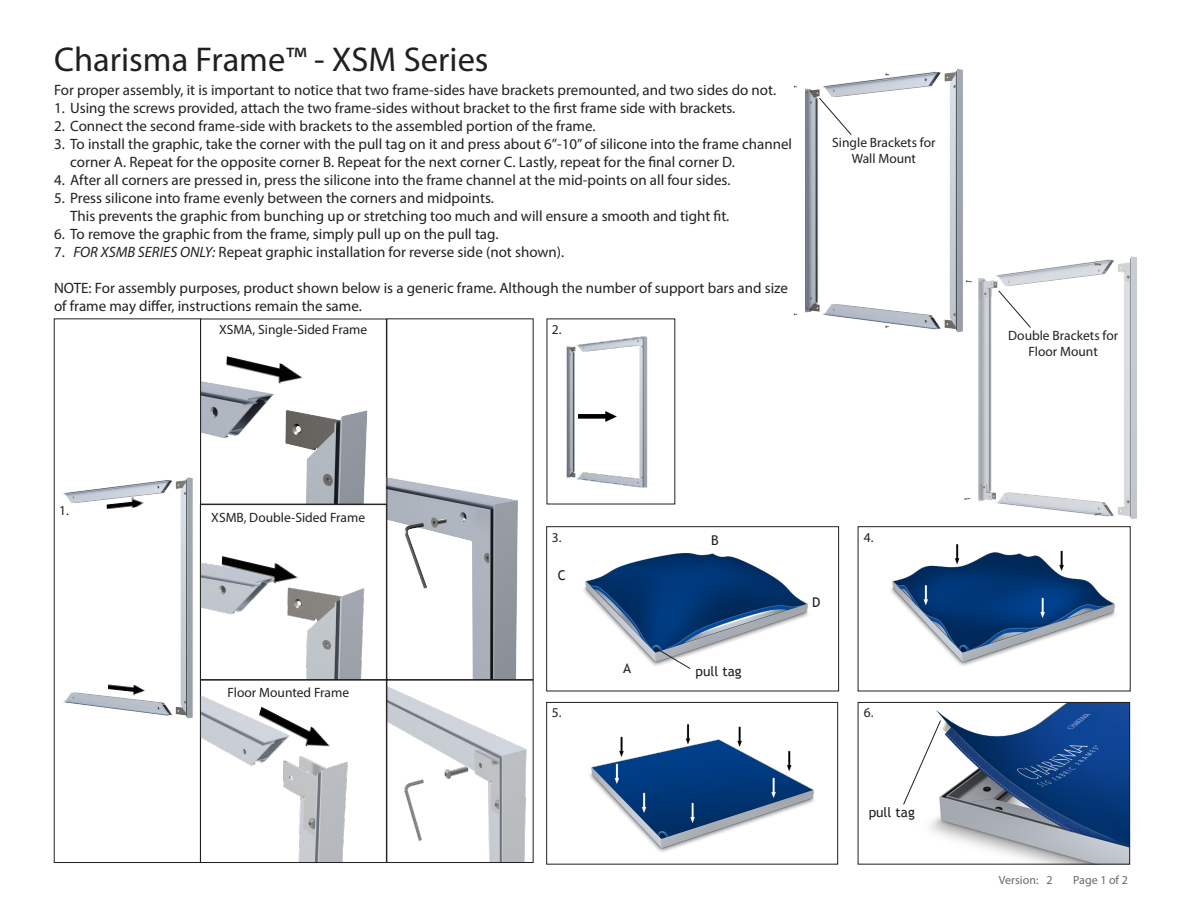
<style>
.page{position:relative;width:1188px;height:918px;background:#fff}
.page>*{position:absolute;margin:0;border:0;box-sizing:border-box;transform-origin:0 0}
.Product_Title{font:34.5px "Myriad Pro";color:#231f20}
.Bullet___Number_Alig{font:15px/18px "Myriad Pro";color:#231f20}
.Bullet___Number_Inde{font:15px "Myriad Pro";color:#231f20}
.Step_Text{font:13.5px/16.2px "Myriad Pro";color:#231f20;text-align:center}
.t1{font:13.5px "Trebuchet MS";color:#231f20}
.t2{font:12px "Myriad Pro";color:#69696c}
.s1{font-style:italic}
</style>
<div class="page">
<img style="left:793px;top:69px;width:170px;height:264px">
<img style="left:961px;top:254px;width:176px;height:310px">
<img style="left:63px;top:477px;width:130px;height:242px">
<div style="left:54px;top:319px;width:147px;height:544px;border:1px solid #231f20"></div>
<img style="left:202px;top:381px;width:166px;height:480px">
<div style="left:200px;top:319px;width:187px;height:185px;border:1px solid #231f20"></div>
<img style="left:389px;top:477px;width:138px;height:384px">
<img style="left:566px;top:336px;width:82px;height:152px">
<div style="left:200px;top:504px;width:187px;height:176px;border:1px solid #231f20"></div>
<img style="left:589px;top:724px;width:225px;height:128px">
<div style="left:546px;top:702px;width:292px;height:162px;border:1px solid #231f20"></div>
<img style="left:890px;top:536px;width:233px;height:130px">
<div style="left:858px;top:526px;width:272px;height:165px;border:1px solid #231f20"></div>
<img style="left:583px;top:553px;width:225px;height:113px">
<div style="left:546px;top:526px;width:293px;height:165px;border:1px solid #231f20"></div>
<img style="left:930px;top:704px;width:198px;height:158px">
<div style="left:858px;top:702px;width:272px;height:162px;border:1px solid #231f20"></div>
<svg style="left:655px;top:648px;width:36px;height:21px"></svg>
<svg style="left:903px;top:720px;width:38px;height:85px"></svg>
<img style="left:226px;top:356px;width:77px;height:33px">
<img style="left:107px;top:496px;width:37px;height:15px">
<img style="left:108px;top:682px;width:37px;height:14px">
<img style="left:579px;top:411px;width:37px;height:11px">
<img style="left:222px;top:551px;width:76px;height:37px">
<div style="left:200px;top:680px;width:187px;height:183px;border:1px solid #231f20"></div>
<img style="left:257px;top:702px;width:75px;height:55px">
<svg style="left:818px;top:97px;width:34px;height:39px"></svg>
<svg style="left:998px;top:290px;width:34px;height:39px"></svg>
<p class="Product_Title" style="left:54px;top:38px;width:436px">Charisma Frame™ - XSM Series</p>
<p class="Bullet___Number_Alig" style="left:54px;top:81px;width:724px">For proper assembly, it is important to notice that two frame-sides have brackets premounted, and two sides do not.</p>
<p class="Bullet___Number_Alig" style="left:54px;top:99px;width:683px">1. Using the screws provided, attach the two frame-sides without bracket to the first frame side with brackets.</p>
<p class="Bullet___Number_Alig" style="left:54px;top:117px;width:543px">2. Connect the second frame-side with brackets to the assembled portion of the frame.</p>
<p class="Bullet___Number_Alig" style="left:70px;top:135px;width:723px;text-indent:-16px">3. To install the graphic, take the corner with the pull tag on it and press about 6”-10” of silicone into the frame channel corner A. Repeat for the opposite corner B. Repeat for the next corner C. Lastly, repeat for the final corner D.</p>
<p class="Bullet___Number_Alig" style="left:54px;top:171px;width:678px">4. After all corners are pressed in, press the silicone into the frame channel at the mid-points on all four sides.</p>
<p class="Bullet___Number_Alig" style="left:54px;top:189px;width:441px">5. Press silicone into frame evenly between the corners and midpoints.</p>
<p class="Bullet___Number_Inde" style="left:70px;top:207px;width:661px">This prevents the graphic from bunching up or stretching too much and will ensure a smooth and tight fit.</p>
<p class="Bullet___Number_Alig" style="left:54px;top:225px;width:446px">6. To remove the graphic from the frame, simply pull up on the pull tag.</p>
<p class="Bullet___Number_Alig" style="left:54px;top:243px;width:512px">7. <span class="s1">FOR XSMB SERIES ONLY:</span> Repeat graphic installation for reverse side (not shown).</p>
<p class="Bullet___Number_Alig" style="left:54px;top:279px;width:736px">NOTE: For assembly purposes, product shown below is a generic frame. Although the number of support bars and size of frame may differ, instructions remain the same.</p>
<p class="Step_Text" style="left:219px;top:321px;width:150px">XSMA, Single-Sided Frame</p>
<p class="Step_Text" style="left:552px;top:321px;width:11px">2.</p>
<p class="Step_Text" style="left:832px;top:134px;width:105px">Single Brackets for<br>Wall Mount</p>
<p class="Step_Text" style="left:59px;top:502px;width:11px">1.</p>
<p class="Step_Text" style="left:211px;top:509px;width:155px">XSMB, Double-Sided Frame</p>
<p class="Step_Text" style="left:552px;top:529px;width:11px">3.</p>
<p class="Step_Text" style="left:864px;top:529px;width:11px">4.</p>
<p class="t1" style="left:711px;top:532px;width:9px">B</p>
<p class="Step_Text" style="left:228px;top:684px;width:123px">Floor Mounted Frame</p>
<p class="t1" style="left:558px;top:567px;width:10px">C</p>
<p class="t1" style="left:623px;top:660px;width:9px">A</p>
<p class="t1" style="left:696px;top:663px;width:48px">pull tag</p>
<p class="t1" style="left:812px;top:594px;width:10px">D</p>
<p class="Step_Text" style="left:552px;top:705px;width:11px">5.</p>
<p class="Step_Text" style="left:864px;top:705px;width:11px">6.</p>
<p class="t1" style="left:869px;top:804px;width:48px">pull tag</p>
<p class="Step_Text" style="left:1008px;top:327px;width:111px">Double Brackets for<br>Floor Mount</p>
<p class="t2" style="left:999px;top:873px;width:41px">Version:</p>
<p class="t2" style="left:1047px;top:873px;width:8px">2</p>
<p class="t2" style="left:1073px;top:873px;width:56px">Page 1 of 2</p>
</div>
